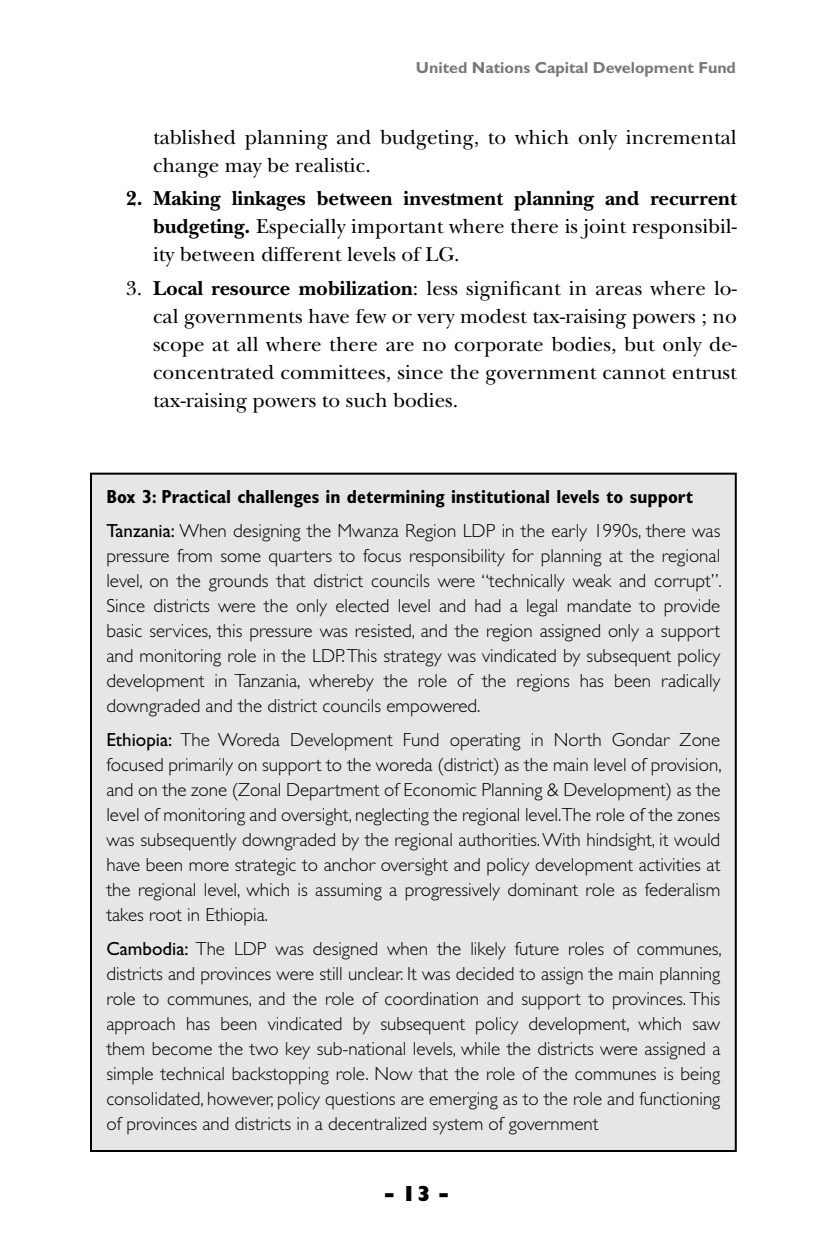
<style>
.page{position:relative;width:828px;height:1260px;background:#fff}
.page>*{position:absolute;margin:0;border:0;box-sizing:border-box;transform-origin:0 0}
.t1{font:800 22px "Gill Sans";color:#000}
.t2{font:21px/28px "New Baskerville";color:#000;text-align:justify}
.t3{font:300 19px/25px "Gill Sans";color:#000;text-align:justify}
.t4{font:700 condensed 19px/34px "Gill Sans";color:#000}
.t5{font:700 16px "Gill Sans";color:#76787b}
.s1{font-weight:700}
.s2{font-weight:400;font-stretch:normal}
.s3{font-weight:300;font-stretch:normal}
.s4{font-weight:400}
</style>
<div class="page">
<div style="left:91px;top:474px;width:645px;height:677px;background:#e6e6e6"></div>
<p class="t5" style="left:416px;top:58px;width:322px">United Nations Capital Development Fund</p>
<p class="t2" style="left:153px;top:123px;width:585px">tablished planning and budgeting, to which only incremental change may be realistic.</p>
<p class="t2" style="left:153px;top:185px;width:585px;text-indent:-27px"><span class="s1">2. Making linkages between investment planning and recurrent budgeting.</span> Especially important where there is joint responsibil&shy;ity between different levels of LG.</p>
<p class="t2" style="left:153px;top:274px;width:585px;text-indent:-27px">3. <span class="s1">Local resource mobilization</span>: less significant in areas where lo&shy;cal governments have few or very modest tax-raising powers ; no scope at all where there are no corporate bodies, but only de&shy;concentrated committees, since the government cannot entrust tax-raising powers to such bodies.</p>
<p class="t4" style="left:106px;top:480px;width:616px">Box 3: Practical challenges in determining institutional levels to support<br><span class="s2">Tanzania:</span> <span class="s3">When designing the Mwanza Region LDP in the early 1990s, there was</span></p>
<p class="t3" style="left:106px;top:543px;width:617px">pressure from some quarters to focus responsibility for planning at the regional level, on the grounds that district councils were “technically weak and corrupt”.<br>Since districts were the only elected level and had a legal mandate to provide basic services, this pressure was resisted, and the region assigned only a support and monitoring role in the LDP. This strategy was vindicated by subsequent policy development in Tanzania, whereby the role of the regions has been radically downgraded and the district councils empowered.</p>
<p class="t3" style="left:106px;top:727px;width:617px"><span class="s4">Ethiopia:</span> The Woreda Development Fund operating in North Gondar Zone focused primarily on support to the woreda (district) as the main level of provision, and on the zone (Zonal Department of Economic Planning &amp; Development) as the level of monitoring and oversight, neglecting the regional level.The role of the zones was subsequently downgraded by the regional authorities. With hindsight, it would have been more strategic to anchor oversight and policy development activities at the regional level, which is assuming a progressively dominant role as federalism takes root in Ethiopia.</p>
<p class="t3" style="left:106px;top:936px;width:617px"><span class="s4">Cambodia:</span> The LDP was designed when the likely future roles of communes, districts and provinces were still unclear. It was decided to assign the main planning role to communes, and the role of coordination and support to provinces. This approach has been vindicated by subsequent policy development, which saw them become the two key sub-national levels, while the districts were assigned a simple technical backstopping role. Now that the role of the communes is being consolidated, however, policy questions are emerging as to the role and functioning of provinces and districts in a decentralized system of government</p>
<p class="t1" style="left:384px;top:1181px;width:66px">- 13 -</p>
</div>
